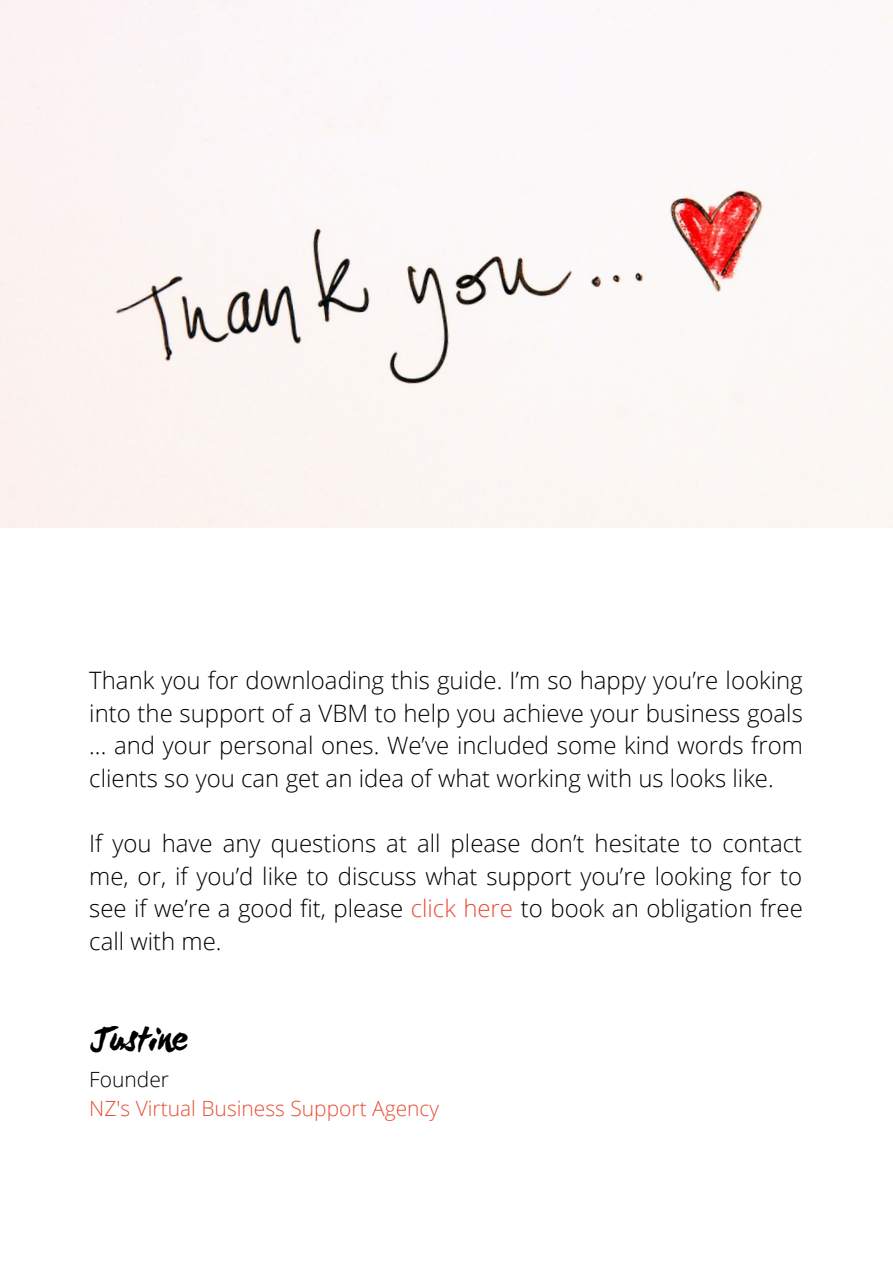
<style>
.page{position:relative;width:893px;height:1264px;background:#fff}
.page>*{position:absolute;margin:0;border:0;box-sizing:border-box;transform-origin:0 0}
.t1{font:700 36px "WC Mano Negra Bta";color:#000}
.t2{font:300 24px/32.5px "Open Sans";color:#000;text-align:justify}
.t3{font:300 21px "Open Sans";color:#e84e36}
.t4{font:300 21px "Open Sans";color:#000}
.s1{color:#e84e36}
</style>
<div class="page">
<div style="left:0;top:0;width:892px;height:528px;background:#fbf7f5"></div>
<p class="t2" style="left:89px;top:663px;width:715px">Thank you for downloading this guide. I’m so happy you’re looking into the support of a VBM to help you achieve your business goals ... and your personal ones. We’ve included some kind words from clients so you can get an idea of what working with us looks like.</p>
<p class="t2" style="left:89px;top:826px;width:715px">If you have any questions at all please don’t hesitate to contact me, or, if you’d like to discuss what support you’re looking for to see if we’re a good fit, please <span class="s1">click here</span> to book an obligation free call with me.</p>
<h1 class="t1" style="left:89px;top:1016px;width:100px">Justine</h1>
<p class="t4" style="left:89px;top:1064px;width:81px">Founder</p>
<p class="t3" style="left:89px;top:1093px;width:351px">NZ's Virtual Business Support Agency</p>
</div>
